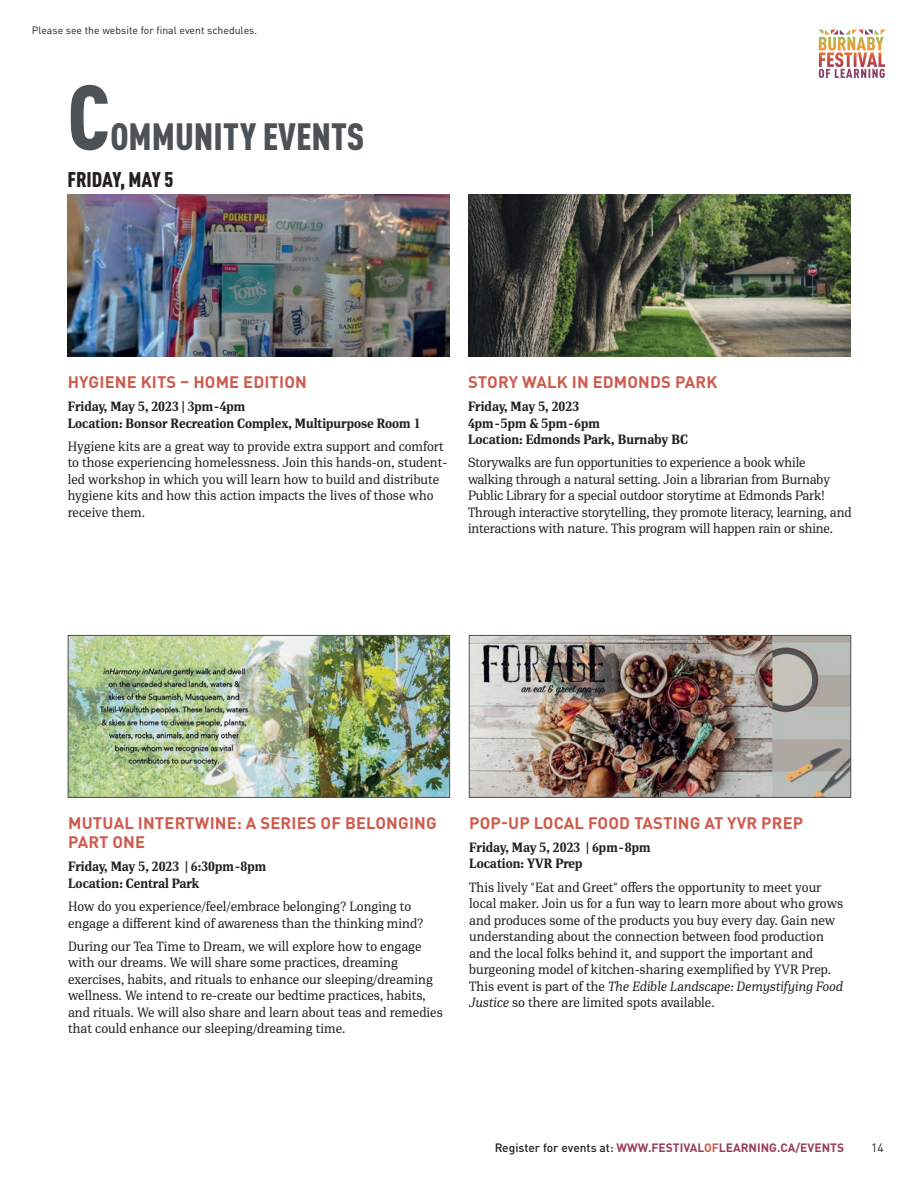
<style>
.page{position:relative;width:918px;height:1188px;background:#fff}
.page>*{position:absolute;margin:0;border:0;box-sizing:border-box;transform-origin:0 0}
.t1{font:900 condensed 90px "DIN Pro";color:#4c5256}
.t2{font:900 condensed 37.5px "DIN Pro";color:#4c5256}
.t3{font:900 condensed 21px "DIN Pro";color:#231f20}
.t4{font:700 16.5px/19.5px "DIN Pro";letter-spacing:.01em;color:#ce5b4d}
.t5{font:13.5px/16.5px "PFDIN Serif";color:#231f20}
.t6{font:700 13.5px/16.5px "PFDIN Serif";color:#231f20}
.t7{font:700 12px "DIN Pro";color:#983d5c}
.t8{font:12px "DIN Pro";color:#231f20}
.t9{font:10.5px "DIN Pro";color:#231f20}
.s1{font-style:italic}
.s2{font-weight:500;color:#231f20}
.s3{color:#ce5b4d}
</style>
<div class="page">
<svg style="left:818px;top:30px;width:68px;height:48px"></svg>
<img style="left:68px;top:195px;width:382px;height:162px">
<img style="left:468px;top:195px;width:382px;height:162px">
<img style="left:70px;top:637px;width:378px;height:159px">
<div style="left:68px;top:635px;width:382px;height:163px;border:1px solid #4c5256"></div>
<img style="left:471px;top:637px;width:378px;height:159px">
<div style="left:469px;top:635px;width:382px;height:163px;border:1px solid #4c5256"></div>
<p class="t9" style="left:32px;top:22px;width:227px">Please see the website for final event schedules.</p>
<h1 class="t1" style="left:68px;top:49px;width:44px">C</h1>
<h2 class="t2" style="left:110px;top:108px;width:256px">OMMUNITY EVENTS</h2>
<h3 class="t3" style="left:68px;top:163px;width:107px">FRIDAY, MAY 5</h3>
<p class="t4" style="left:68px;top:371px;width:241px">HYGIENE KITS – HOME EDITION</p>
<p class="t6" style="left:68px;top:398px;width:354px">Friday, May 5, 2023 | 3pm-4pm<br>Location: Bonsor Recreation Complex, Multipurpose Room 1</p>
<p class="t5" style="left:68px;top:438px;width:381px">Hygiene kits are a great way to provide extra support and comfort to those experiencing homelessness. Join this hands-on, student&shy;led workshop in which you will learn how to build and distribute hygiene kits and how this action impacts the lives of those who receive them.</p>
<p class="t4" style="left:468px;top:371px;width:251px">STORY WALK IN EDMONDS PARK</p>
<p class="t6" style="left:468px;top:398px;width:222px">Friday, May 5, 2023<br>4pm-5pm &amp; 5pm-6pm<br>Location: Edmonds Park, Burnaby BC</p>
<p class="t5" style="left:468px;top:454px;width:385px">Storywalks are fun opportunities to experience a book while walking through a natural setting. Join a librarian from Burnaby Public Library for a special outdoor storytime at Edmonds Park!<br>Through interactive storytelling, they promote literacy, learning, and interactions with nature. This program will happen rain or shine.</p>
<p class="t4" style="left:68px;top:812px;width:370px">MUTUAL INTERTWINE: A SERIES OF BELONGING<br>PART ONE</p>
<p class="t6" style="left:68px;top:858px;width:200px">Friday, May 5, 2023 | 6:30pm-8pm<br>Location: Central Park</p>
<p class="t5" style="left:68px;top:898px;width:357px">How do you experience/feel/embrace belonging? Longing to engage a different kind of awareness than the thinking mind?</p>
<p class="t5" style="left:68px;top:938px;width:376px">During our Tea Time to Dream, we will explore how to engage with our dreams. We will share some practices, dreaming exercises, habits, and rituals to enhance our sleeping/dreaming wellness. We intend to re-create our bedtime practices, habits, and rituals. We will also share and learn about teas and remedies that could enhance our sleeping/dreaming time.</p>
<p class="t4" style="left:469px;top:812px;width:335px">POP-UP LOCAL FOOD TASTING AT YVR PREP</p>
<p class="t6" style="left:469px;top:839px;width:183px">Friday, May 5, 2023 | 6pm-8pm<br>Location: YVR Prep</p>
<p class="t5" style="left:469px;top:879px;width:375px">This lively "Eat and Greet" offers the opportunity to meet your local maker. Join us for a fun way to learn more about who grows and produces some of the products you buy every day. Gain new understanding about the connection between food production and the local folks behind it, and support the important and burgeoning model of kitchen-sharing exemplified by YVR Prep.<br>This event is part of the <span class="s1">The Edible Landscape: Demystifying Food Justice</span> so there are limited spots available.</p>
<p class="t7" style="left:495px;top:1138px;width:351px"><span class="s2">Register for events at:</span> WWW.FESTIVAL<span class="s3">OF</span>LEARNING.CA/EVENTS</p>
<p class="t8" style="left:871px;top:1138px;width:14px">14</p>
</div>
